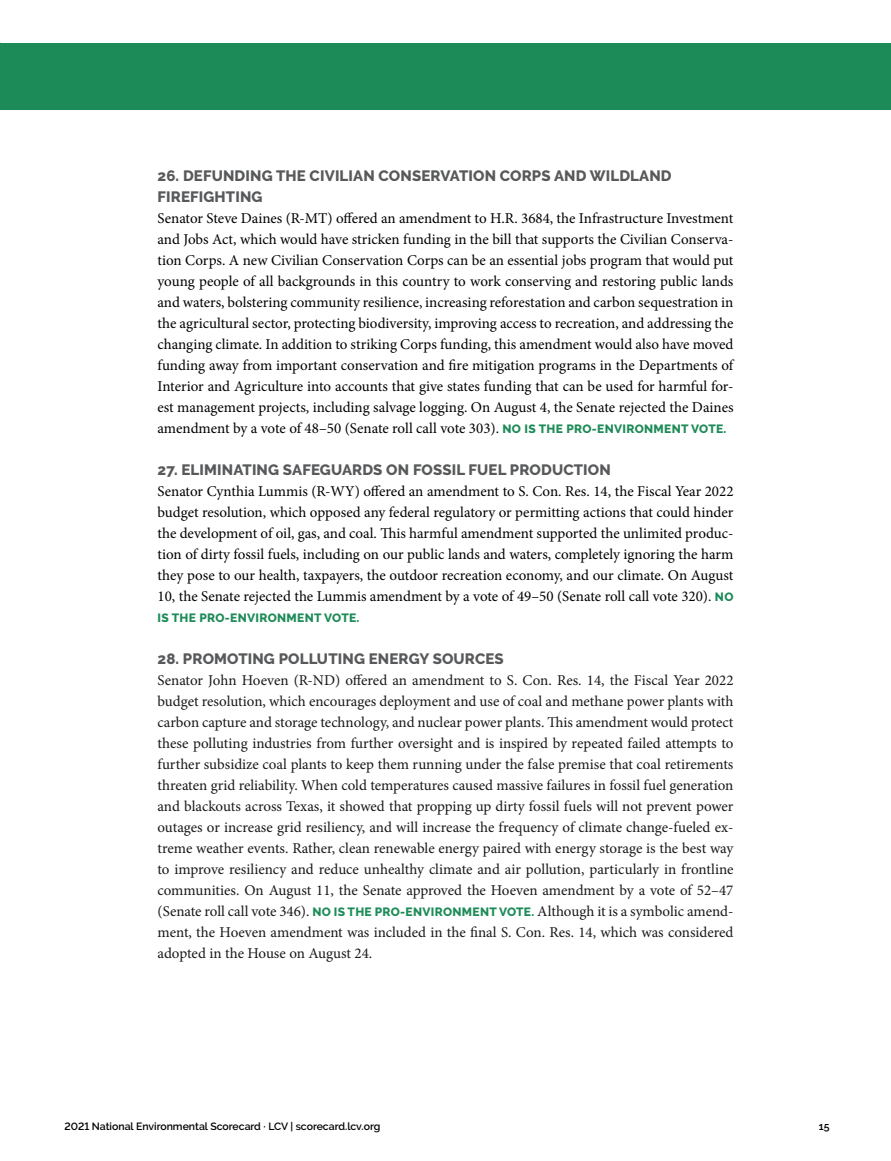
<style>
.page{position:relative;width:891px;height:1161px;background:#fff}
.page>*{position:absolute;margin:0;border:0;box-sizing:border-box;transform-origin:0 0}
.t1{font:15px/21px "Minion Pro";letter-spacing:-.005em;color:#000;text-align:justify}
.t2{font:15px/21px "Minion Pro";color:#1a1818;text-align:justify}
.t3{font:800 15px/21px "Raleway";letter-spacing:.01em;color:#58595b}
.t4{font:800 12px "Raleway";letter-spacing:.025em;color:#1d8b58}
.t5{font:600 10.5px "Raleway";color:#000}
.s1{font-family:"Raleway";font-weight:800;font-size:12px;color:#1d8b58}
</style>
<div class="page">
<div style="left:0;top:43px;width:891px;height:67px;background:#1d8b58"></div>
<p class="t3" style="left:158px;top:165px;width:516px">26. DEFUNDING THE CIVILIAN CONSERVATION CORPS AND WILDLAND<br>FIREFIGHTING</p>
<p class="t1" style="left:158px;top:207px;width:578px">Senator Steve Daines (R-MT) offered an amendment to H.R. 3684, the Infrastructure Investment and Jobs Act, which would have stricken funding in the bill that supports the Civilian Conserva&shy;tion Corps. A new Civilian Conservation Corps can be an essential jobs program that would put young people of all backgrounds in this country to work conserving and restoring public lands and waters, bolstering community resilience, increasing reforestation and carbon sequestration in the agricultural sector, protecting biodiversity, improving access to recreation, and addressing the changing climate. In addition to striking Corps funding, this amendment would also have moved funding away from important conservation and fire mitigation programs in the Departments of Interior and Agriculture into accounts that give states funding that can be used for harmful for&shy;est management projects, including salvage logging. On August 4, the Senate rejected the Daines amendment by a vote of 48–50 (Senate roll call vote 303). <span class="s1">NO IS THE PRO-ENVIRONMENT VOTE.</span></p>
<p class="t3" style="left:158px;top:459px;width:455px">27. ELIMINATING SAFEGUARDS ON FOSSIL FUEL PRODUCTION</p>
<p class="t1" style="left:158px;top:480px;width:578px">Senator Cynthia Lummis (R-WY) offered an amendment to S. Con. Res. 14, the Fiscal Year 2022 budget resolution, which opposed any federal regulatory or permitting actions that could hinder the development of oil, gas, and coal. This harmful amendment supported the unlimited produc&shy;tion of dirty fossil fuels, including on our public lands and waters, completely ignoring the harm they pose to our health, taxpayers, the outdoor recreation economy, and our climate. On August 10, the Senate rejected the Lummis amendment by a vote of 49–50 (Senate roll call vote 320). <span class="s1">NO</span></p>
<p class="t4" style="left:158px;top:611px;width:203px">IS THE PRO-ENVIRONMENT VOTE.</p>
<p class="t3" style="left:158px;top:648px;width:348px">28. PROMOTING POLLUTING ENERGY SOURCES</p>
<p class="t2" style="left:157px;top:669px;width:578px">Senator John Hoeven (R-ND) offered an amendment to S. Con. Res. 14, the Fiscal Year 2022 budget resolution, which encourages deployment and use of coal and methane power plants with carbon capture and storage technology, and nuclear power plants. This amendment would protect these polluting industries from further oversight and is inspired by repeated failed attempts to further subsidize coal plants to keep them running under the false premise that coal retirements threaten grid reliability. When cold temperatures caused massive failures in fossil fuel generation and blackouts across Texas, it showed that propping up dirty fossil fuels will not prevent power outages or increase grid resiliency, and will increase the frequency of climate change-fueled ex&shy;treme weather events. Rather, clean renewable energy paired with energy storage is the best way to improve resiliency and reduce unhealthy climate and air pollution, particularly in frontline communities. On August 11, the Senate approved the Hoeven amendment by a vote of 52–47 (Senate roll call vote 346). <span class="s1">NO IS THE PRO-ENVIRONMENT VOTE.</span> Although it is a symbolic amend&shy;ment, the Hoeven amendment was included in the final S. Con. Res. 14, which was considered adopted in the House on August 24.</p>
<p class="t5" style="left:64px;top:1120px;width:317px">2021 National Environmental Scorecard · LCV | scorecard.lcv.org</p>
<p class="t5" style="left:819px;top:1120px;width:12px">15</p>
</div>
